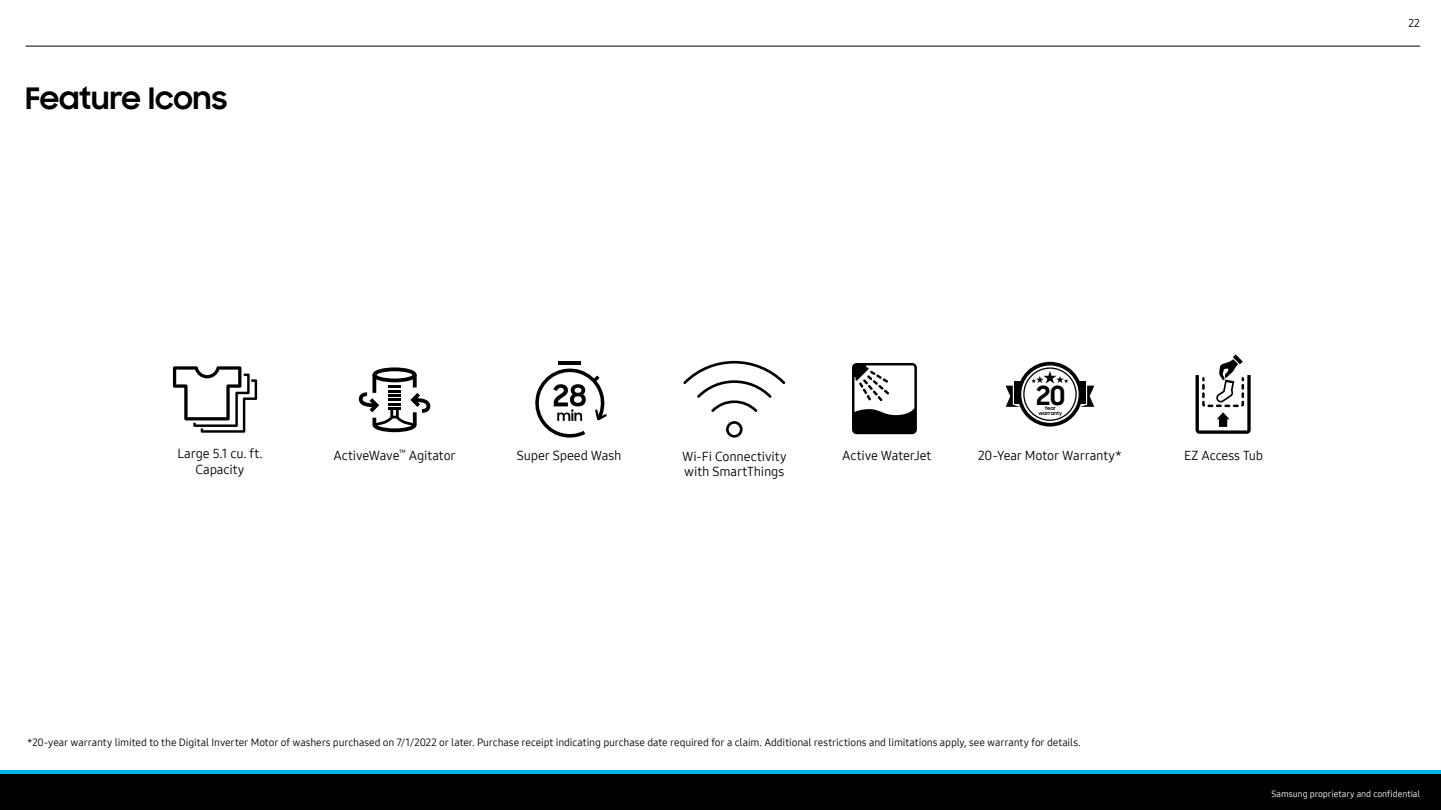
<style>
.page{position:relative;width:1441px;height:810px;background:#fff}
.page>*{position:absolute;margin:0;border:0;box-sizing:border-box;transform-origin:0 0}
.t1{font:700 30px "Samsung Sharp Sans";color:#000}
.t2{font:700 26.62px "Samsung Sharp Sans";color:#000}
.t3{font:13.05px/15.6px "Samsung One 400";letter-spacing:-.01em;color:#000}
.t4{font:11.25px "Samsung One 400";color:#000101}
.t5{font:10.5px "Samsung One 400";letter-spacing:-.01em;color:#000}
.t6{font:9px "Samsung One 400";letter-spacing:-.01em;color:#fff}
.t7{font:700 5.03px/4.5px "Samsung Sharp Sans";color:#000;text-align:center}
</style>
<div class="page">
<div style="left:0;top:773px;width:1440px;height:37px;background:#000"></div>
<hr style="left:0;top:770px;width:1440px;height:3px;background:#00b2e2">
<hr style="left:26px;top:46px;width:1393px;height:1px;background:#000">
<svg style="left:726px;top:421px;width:16px;height:17px"></svg>
<svg style="left:683px;top:361px;width:102px;height:51px"></svg>
<hr style="left:559px;top:361px;width:22px;height:4px;background:#000">
<svg style="left:535px;top:364px;width:72px;height:74px"></svg>
<svg style="left:852px;top:363px;width:64px;height:71px"></svg>
<svg style="left:1195px;top:354px;width:55px;height:80px"></svg>
<svg style="left:173px;top:366px;width:84px;height:67px"></svg>
<svg style="left:1080px;top:386px;width:14px;height:21px"></svg>
<div style="left:1079px;top:382px;width:7px;height:22px;background:#000"></div>
<svg style="left:1005px;top:386px;width:14px;height:21px"></svg>
<div style="left:1013px;top:382px;width:7px;height:22px;background:#000"></div>
<div style="left:1017px;top:362px;width:65px;height:65px;border:4px solid #000;border-radius:50%"></div>
<div style="left:1023px;top:367px;width:53px;height:54px;border:1px solid #000;border-radius:50%"></div>
<svg style="left:1031px;top:371px;width:37px;height:13px"></svg>
<div style="left:372px;top:367px;width:44px;height:15px;border:4px solid #000;border-radius:50%"></div>
<svg style="left:358px;top:375px;width:73px;height:57px"></svg>
<h1 class="t1" style="left:26px;top:76px;width:203px">Feature Icons</h1>
<p class="t4" style="left:1408px;top:15px;width:13px">22</p>
<h2 class="t2" style="left:1035px;top:376px;width:31px">20</h2>
<p class="t7" style="left:1038px;top:406px;width:25px">Year warranty</p>
<p class="t3" style="left:177px;top:446px;width:87px">Large 5.1 cu. ft.</p>
<p class="t3" style="left:516px;top:447px;width:106px">Super Speed Wash</p>
<p class="t3" style="left:842px;top:447px;width:91px">Active WaterJet</p>
<p class="t3" style="left:1183px;top:447px;width:80px">EZ Access Tub</p>
<p class="t3" style="left:195px;top:462px;width:51px">Capacity</p>
<p class="t3" style="left:333px;top:447px;width:124px">ActiveWave<sup>™</sup> Agitator</p>
<p class="t3" style="left:977px;top:447px;width:145px">20-Year Motor Warranty*</p>
<p class="t3" style="left:682px;top:448px;width:106px">Wi-Fi Connectivity with SmartThings</p>
<p class="t5" style="left:27px;top:736px;width:1055px">*20-year warranty limited to the Digital Inverter Motor of washers purchased on 7/1/2022 or later. Purchase receipt indicating purchase date required for a claim. Additional restrictions and limitations apply, see warranty for details.</p>
<p class="t6" style="left:1271px;top:787px;width:150px">Samsung proprietary and confidential</p>
</div>
